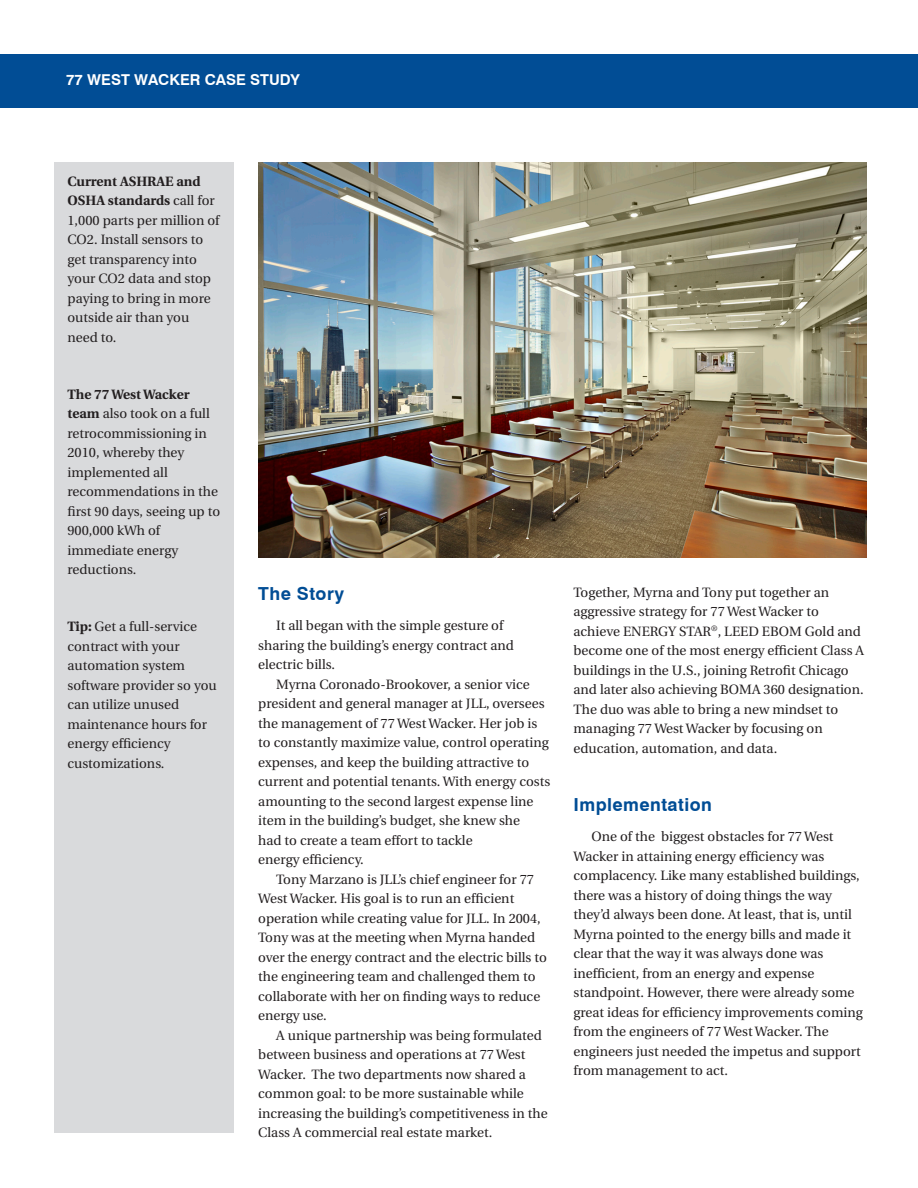
<style>
.page{position:relative;width:918px;height:1188px;background:#fff}
.page>*{position:absolute;margin:0;border:0;box-sizing:border-box;transform-origin:0 0}
.Subhead_with__6p_spa{font:700 18px "Swiss 721 BT";letter-spacing:.025em;color:#014d95}
.Text{font:700 15px "Swiss 721 BT";color:#fff}
.Text_No_Indent{font:13.5px/19.5px "Utopia";color:#231f20}
.s1{font-weight:700}
</style>
<div class="page">
<div style="left:54px;top:162px;width:180px;height:971px;background:#d9dadc"></div>
<div style="left:0;top:54px;width:918px;height:54px;background:#014d95"></div>
<img style="left:258px;top:162px;width:608px;height:396px">
<p class="Text" style="left:66px;top:70px;width:235px">77 WEST WACKER CASE STUDY</p>
<p class="Text_No_Indent" style="left:68px;top:172px;width:153px"><span class="s1">Current ASHRAE and<br>OSHA standards</span> call for<br>1,000 parts per million of<br>CO2. Install sensors to get transparency into your CO2 data and stop paying to bring in more outside air than you need to.</p>
<p class="Text_No_Indent" style="left:68px;top:385px;width:154px"><span class="s1">The 77 West Wacker team</span> also took on a full retrocommissioning in<br>2010, whereby they implemented all recommendations in the first 90 days, seeing up to<br>900,000 kWh of immediate energy reductions.</p>
<p class="Text_No_Indent" style="left:68px;top:617px;width:151px"><span class="s1">Tip:</span> Get a full-service contract with your automation system software provider so you can utilize unused maintenance hours for energy efficiency customizations.</p>
<p class="Subhead_with__6p_spa" style="left:258px;top:583px;width:87px">The Story</p>
<p class="Text_No_Indent" style="left:258px;top:616px;width:257px;text-indent:18px">It all began with the simple gesture of sharing the building’s energy contract and electric bills.</p>
<p class="Text_No_Indent" style="left:258px;top:675px;width:293px;text-indent:18px">Myrna Coronado-Brookover, a senior vice president and general manager at JLL, oversees the management of 77 West Wacker. Her job is to constantly maximize value, control operating expenses, and keep the building attractive to current and potential tenants. With energy costs amounting to the second largest expense line item in the building’s budget, she knew she<br>had to create a team effort to tackle<br>energy efficiency.</p>
<p class="Text_No_Indent" style="left:258px;top:870px;width:290px;text-indent:18px">Tony Marzano is JLL’s chief engineer for 77<br>West Wacker. His goal is to run an efficient operation while creating value for JLL. In 2004, Tony was at the meeting when Myrna handed over the energy contract and the electric bills to the engineering team and challenged them to collaborate with her on finding ways to reduce energy use.</p>
<p class="Text_No_Indent" style="left:258px;top:1026px;width:291px;text-indent:18px">A unique partnership was being formulated between business and operations at 77 West Wacker. The two departments now shared a common goal: to be more sustainable while increasing the building’s competitiveness in the Class A commercial real estate market.</p>
<p class="Text_No_Indent" style="left:574px;top:583px;width:292px">Together, Myrna and Tony put together an aggressive strategy for 77 West Wacker to achieve ENERGY STAR<sup>®</sup>, LEED EBOM Gold and become one of the most energy efficient Class A buildings in the U.S., joining Retrofit Chicago and later also achieving BOMA 360 designation.<br>The duo was able to bring a new mindset to managing 77 West Wacker by focusing on education, automation, and data.</p>
<p class="Subhead_with__6p_spa" style="left:574px;top:794px;width:140px">Implementation</p>
<p class="Text_No_Indent" style="left:574px;top:827px;width:291px;text-indent:18px">One of the biggest obstacles for 77 West Wacker in attaining energy efficiency was complacency. Like many established buildings, there was a history of doing things the way they’d always been done. At least, that is, until Myrna pointed to the energy bills and made it clear that the way it was always done was inefficient, from an energy and expense standpoint. However, there were already some great ideas for efficiency improvements coming from the engineers of 77 West Wacker. The engineers just needed the impetus and support from management to act.</p>
</div>
